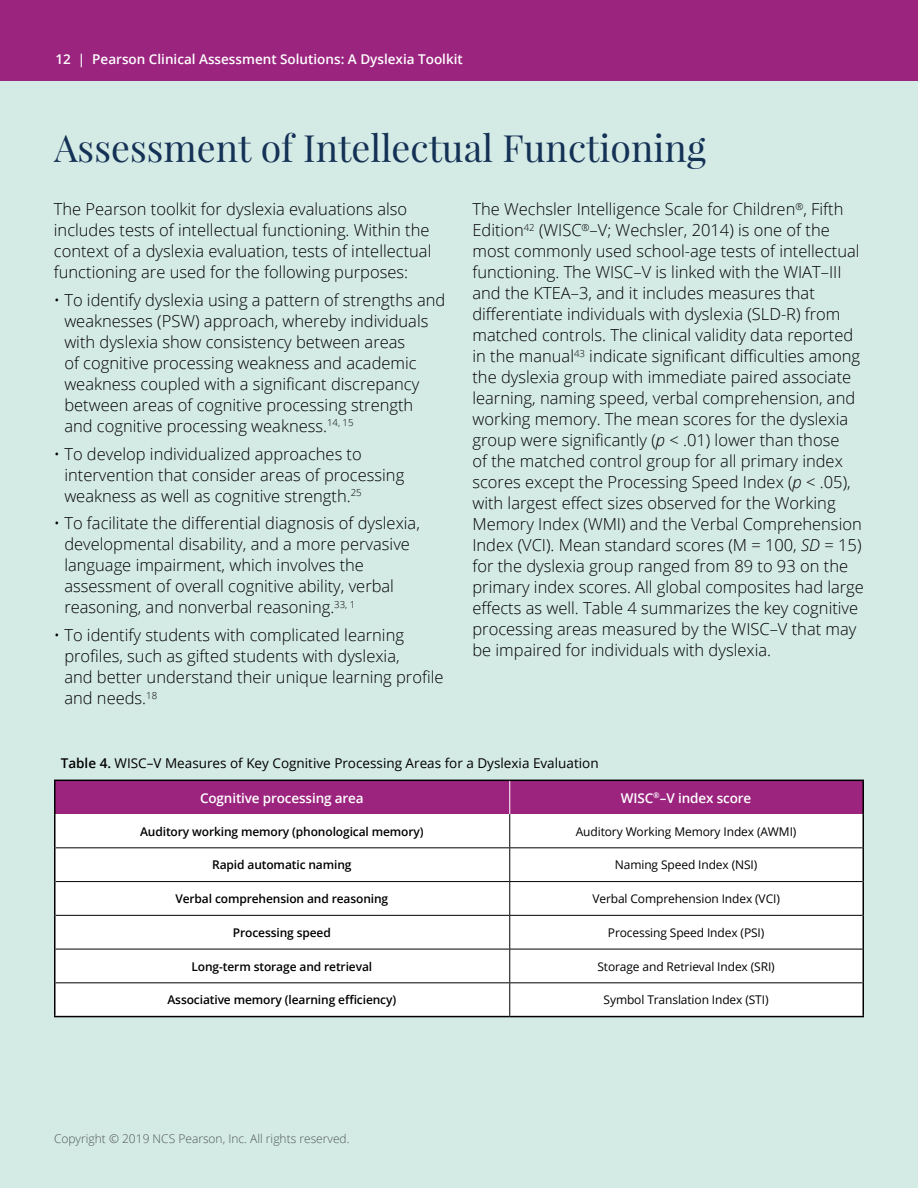
<style>
.page{position:relative;width:918px;height:1188px;background:#fff}
.page>*{position:absolute;margin:0;border:0;box-sizing:border-box;transform-origin:0 0}
.t1{font:37.5px "Playfair Display";color:#143156}
.t2{font:300 16.5px/21px "Open Sans";color:#000}
.t3{font:600 13.5px "Open Sans";color:#fff}
.t4{font:13.5px "Open Sans";color:#000}
.t5{font:600 12px "Open Sans";letter-spacing:-.01em;color:#000}
.t6{font:12px "Open Sans";letter-spacing:-.01em;color:#000}
.t7{font:300 12px "Open Sans";color:#515759}
.s1{font-style:italic}
.s2{font-weight:600}
</style>
<div class="page">
<div style="left:0;top:75px;width:918px;height:1113px;background:#d4eae4"></div>
<div style="left:0;top:0;width:918px;height:81px;background:#9b247f"></div>
<div style="left:56px;top:781px;width:806px;height:33px;background:#9c247f"></div>
<div style="left:56px;top:814px;width:806px;height:202px;background:#fff"></div>
<hr style="left:54px;top:780px;width:456px;height:1px;background:#000">
<hr style="left:54px;top:781px;width:2px;height:33px;background:#000">
<hr style="left:510px;top:780px;width:354px;height:1px;background:#000">
<hr style="left:862px;top:781px;width:2px;height:33px;background:#000">
<hr style="left:54px;top:814px;width:2px;height:34px;background:#000">
<hr style="left:862px;top:814px;width:2px;height:34px;background:#000">
<hr style="left:54px;top:848px;width:2px;height:34px;background:#000">
<hr style="left:862px;top:848px;width:2px;height:34px;background:#000">
<hr style="left:54px;top:882px;width:2px;height:33px;background:#000">
<hr style="left:862px;top:882px;width:2px;height:33px;background:#000">
<hr style="left:54px;top:915px;width:2px;height:34px;background:#000">
<hr style="left:862px;top:915px;width:2px;height:34px;background:#000">
<hr style="left:54px;top:949px;width:2px;height:34px;background:#000">
<hr style="left:862px;top:949px;width:2px;height:34px;background:#000">
<hr style="left:54px;top:983px;width:2px;height:33px;background:#000">
<hr style="left:862px;top:983px;width:2px;height:33px;background:#000">
<hr style="left:54px;top:1016px;width:456px;height:1px;background:#000">
<hr style="left:510px;top:1016px;width:354px;height:1px;background:#000">
<hr style="left:509px;top:814px;width:1px;height:33px;background:#000">
<hr style="left:56px;top:847px;width:454px;height:1px;background:#000">
<hr style="left:510px;top:847px;width:352px;height:1px;background:#000">
<hr style="left:509px;top:848px;width:1px;height:33px;background:#000">
<hr style="left:56px;top:881px;width:454px;height:1px;background:#000">
<hr style="left:510px;top:881px;width:352px;height:1px;background:#000">
<hr style="left:509px;top:882px;width:1px;height:33px;background:#000">
<hr style="left:56px;top:915px;width:454px;height:1px;background:#000">
<hr style="left:510px;top:915px;width:352px;height:1px;background:#000">
<hr style="left:509px;top:916px;width:1px;height:33px;background:#000">
<hr style="left:56px;top:949px;width:454px;height:1px;background:#000">
<hr style="left:510px;top:949px;width:352px;height:1px;background:#000">
<hr style="left:509px;top:949px;width:1px;height:33px;background:#000">
<hr style="left:56px;top:982px;width:454px;height:1px;background:#000">
<hr style="left:510px;top:982px;width:352px;height:1px;background:#000">
<hr style="left:509px;top:983px;width:1px;height:33px;background:#000">
<hr style="left:509px;top:781px;width:1px;height:33px;background:#fff">
<p class="t3" style="left:55px;top:50px;width:409px">12 | Pearson Clinical Assessment Solutions: A Dyslexia Toolkit</p>
<h1 class="t1" style="left:54px;top:125px;width:654px">Assessment of Intellectual Functioning</h1>
<p class="t2" style="left:54px;top:198px;width:379px">The Pearson toolkit for dyslexia evaluations also includes tests of intellectual functioning. Within the context of a dyslexia evaluation, tests of intellectual functioning are used for the following purposes:</p>
<p class="t2" style="left:64px;top:289px;width:383px;text-indent:-10px">• To identify dyslexia using a pattern of strengths and weaknesses (PSW) approach, whereby individuals with dyslexia show consistency between areas<br>of cognitive processing weakness and academic weakness coupled with a significant discrepancy between areas of cognitive processing strength and cognitive processing weakness.<sup>14,</sup> <sup>15</sup></p>
<p class="t2" style="left:64px;top:443px;width:341px;text-indent:-10px">• To develop individualized approaches to intervention that consider areas of processing weakness as well as cognitive strength.<sup>25</sup></p>
<p class="t2" style="left:64px;top:512px;width:357px;text-indent:-10px">• To facilitate the differential diagnosis of dyslexia, developmental disability, and a more pervasive language impairment, which involves the assessment of overall cognitive ability, verbal reasoning, and nonverbal reasoning.<sup>33,</sup> <sup>1</sup></p>
<p class="t2" style="left:64px;top:624px;width:381px;text-indent:-10px">• To identify students with complicated learning profiles, such as gifted students with dyslexia,<br>and better understand their unique learning profile and needs.<sup>18</sup></p>
<p class="t2" style="left:472px;top:198px;width:393px">The Wechsler Intelligence Scale for Children<sup>®</sup>, Fifth Edition<sup>42</sup> (WISC<sup>®</sup>–V; Wechsler, 2014) is one of the most commonly used school-age tests of intellectual functioning. The WISC–V is linked with the WIAT–III and the KTEA–3, and it includes measures that differentiate individuals with dyslexia (SLD-R) from matched controls. The clinical validity data reported in the manual<sup>43</sup> indicate significant difficulties among the dyslexia group with immediate paired associate learning, naming speed, verbal comprehension, and working memory. The mean scores for the dyslexia group were significantly (<span class="s1">p</span> &lt; .01) lower than those<br>of the matched control group for all primary index scores except the Processing Speed Index (<span class="s1">p</span> &lt; .05), with largest effect sizes observed for the Working Memory Index (WMI) and the Verbal Comprehension Index (VCI). Mean standard scores (M = 100, <span class="s1">SD</span> = 15) for the dyslexia group ranged from 89 to 93 on the primary index scores. All global composites had large effects as well. Table 4 summarizes the key cognitive processing areas measured by the WISC–V that may be impaired for individuals with dyslexia.</p>
<p class="t4" style="left:61px;top:754px;width:539px"><span class="s2">Table 4.</span> WISC–V Measures of Key Cognitive Processing Areas for a Dyslexia Evaluation</p>
<p class="t3" style="left:200px;top:789px;width:165px">Cognitive processing area</p>
<p class="t3" style="left:621px;top:789px;width:132px">WISC<sup>®</sup>–V index score</p>
<p class="t5" style="left:140px;top:823px;width:285px">Auditory working memory (phonological memory)</p>
<p class="t6" style="left:576px;top:823px;width:222px">Auditory Working Memory Index (AWMI)</p>
<p class="t5" style="left:212px;top:857px;width:141px">Rapid automatic naming</p>
<p class="t6" style="left:615px;top:857px;width:144px">Naming Speed Index (NSI)</p>
<p class="t5" style="left:175px;top:890px;width:214px">Verbal comprehension and reasoning</p>
<p class="t6" style="left:592px;top:890px;width:189px">Verbal Comprehension Index (VCI)</p>
<p class="t5" style="left:233px;top:924px;width:100px">Processing speed</p>
<p class="t6" style="left:608px;top:924px;width:158px">Processing Speed Index (PSI)</p>
<p class="t5" style="left:192px;top:958px;width:182px">Long-term storage and retrieval</p>
<p class="t6" style="left:597px;top:958px;width:179px">Storage and Retrieval Index (SRI)</p>
<p class="t5" style="left:168px;top:992px;width:230px">Associative memory (learning efficiency)</p>
<p class="t6" style="left:604px;top:992px;width:166px">Symbol Translation Index (STI)</p>
<p class="t7" style="left:54px;top:1131px;width:297px">Copyright © 2019 NCS Pearson, Inc. All rights reserved.</p>
</div>
